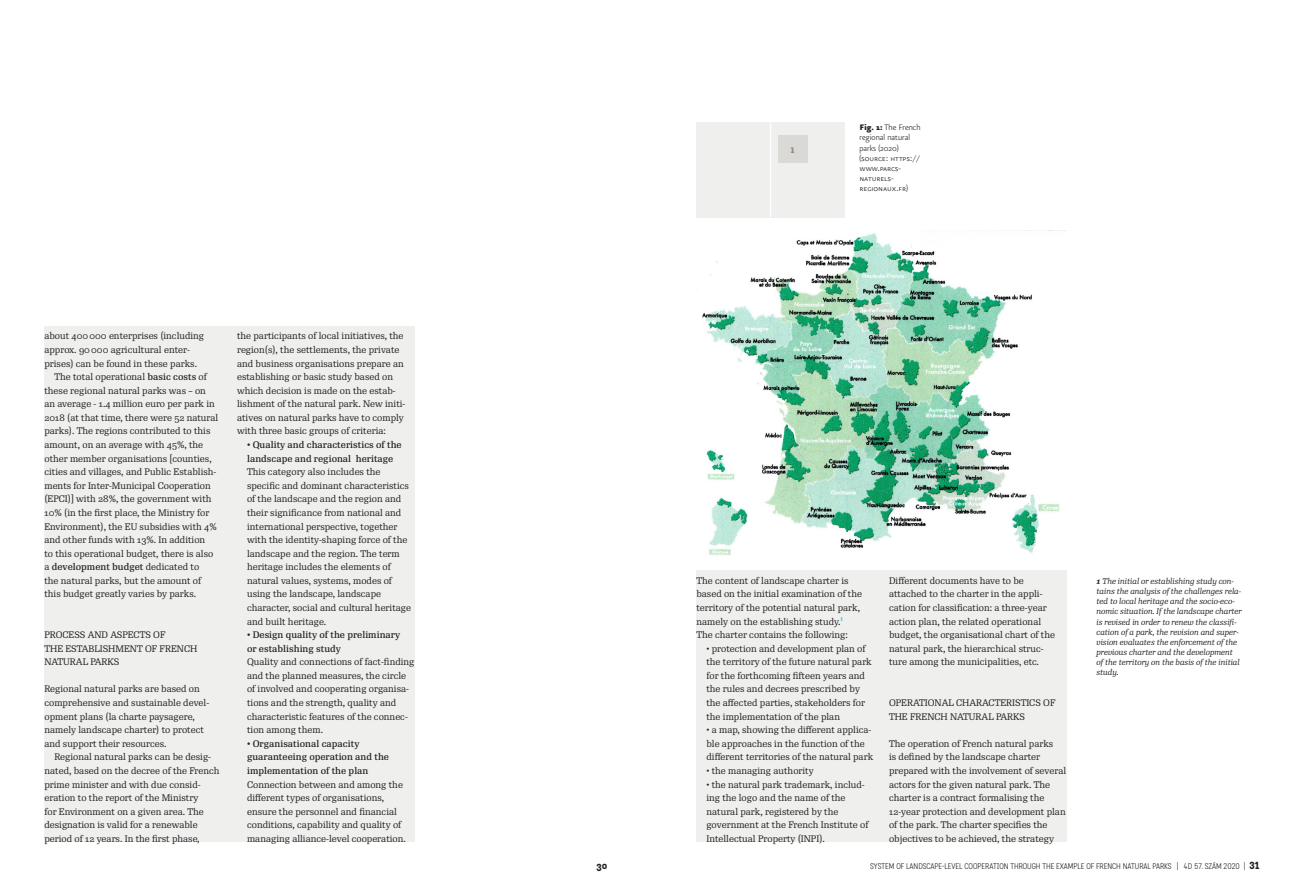
<style>
.page{position:relative;width:1304px;height:896px;background:#fff}
.page>*{position:absolute;margin:0;border:0;box-sizing:border-box;transform-origin:0 0}
.t1{font:500 10px "Katarine Std";color:#231f20}
.Copyright{font:300 9.6px/10.2px "Eureka Sans Pro";letter-spacing:-.01em;color:#231f20}
.Icon_Nums{font:900 9.6px "Eureka Sans Pro";color:#8c8881}
.List_EN{font:9.2px/13.6px "Re Public Std";color:#231f20}
.First_Par_EN{font:9.2px/13.6px "Re Public Std";color:#231f20}
.List_EN-2{font:500 9.2px/13.6px "Re Public Std";color:#231f20}
.In_Text_TITLE{font:9.2px/13.6px "Re Public Std";color:#231f20}
.Notes{font:italic 8px/10.2px "Re Public Std";color:#231f20}
.t2{font:300 8px "Katarine Std";color:#231f20}
.s1{font-weight:500}
.s2{font-weight:900}
.s3{color:#00aeef}
.s4{font-weight:500;font-size:10px}
</style>
<div class="page">
<div style="left:696px;top:570px;width:371px;height:272px;background:#efefed"></div>
<div style="left:44px;top:326px;width:371px;height:516px;background:#efefed"></div>
<img style="left:702px;top:233px;width:357px;height:322px">
<div style="left:696px;top:122px;width:149px;height:95px;background:#efefed"></div>
<hr style="left:770px;top:122px;width:1px;height:95px;background:#fff">
<div style="left:778px;top:136px;width:30px;height:27px;background:#dbd9d6"></div>
<p class="First_Par_EN" style="left:44px;top:329px;width:161px">about 400000 enterprises (including approx. 90000 agricultural enter&shy;prises) can be found in these parks.</p>
<p class="List_EN" style="left:44px;top:370px;width:175px;text-indent:10px">The total operational <span class="s1">basic costs</span> of these regional natural parks was – on an average - 1.4 million euro per park in 2018 (at that time, there were 52 natural parks). The regions contributed to this amount, on an average with 45%, the other member organisations [counties, cities and villages, and Public Establish&shy;ments for Inter-Municipal Cooperation (EPCI)] with 28%, the government with 10% (in the first place, the Ministry for Environment), the EU subsidies with 4% and other funds with 13%. In addition<br>to this operational budget, there is also a <span class="s1">development budget</span> dedicated to<br>the natural parks, but the amount of this budget greatly varies by parks.</p>
<p class="In_Text_TITLE" style="left:44px;top:628px;width:154px">PROCESS AND ASPECTS OF<br>THE ESTABLISHMENT OF FRENCH<br>NATURAL PARKS</p>
<p class="First_Par_EN" style="left:44px;top:682px;width:166px">Regional natural parks are based on comprehensive and sustainable devel&shy;opment plans (la charte paysagere, namely landscape charter) to protect and support their resources.</p>
<p class="List_EN" style="left:44px;top:750px;width:177px;text-indent:10px">Regional natural parks can be desig&shy;nated, based on the decree of the French prime minister and with due consid&shy;eration to the report of the Ministry<br>for Environment on a given area. The designation is valid for a renewable period of 12 years. In the first phase,</p>
<p class="List_EN" style="left:237px;top:329px;width:170px">the participants of local initiatives, the region(s), the settlements, the private and business organisations prepare an establishing or basic study based on which decision is made on the estab&shy;lishment of the natural park. New initi&shy;atives on natural parks have to comply with three basic groups of criteria:</p>
<p class="List_EN-2" style="left:247px;top:438px;width:156px">• Quality and characteristics of the landscape and regional heritage</p>
<p class="List_EN" style="left:247px;top:465px;width:166px">This category also includes the specific and dominant characteristics of the landscape and the region and their significance from national and international perspective, together with the identity-shaping force of the landscape and the region. The term heritage includes the elements of natural values, systems, modes of using the landscape, landscape character, social and cultural heritage and built heritage.</p>
<p class="List_EN-2" style="left:247px;top:628px;width:155px">• Design quality of the preliminary or establishing study</p>
<p class="List_EN" style="left:247px;top:655px;width:169px">Quality and connections of fact-finding and the planned measures, the circle of involved and cooperating organisa&shy;tions and the strength, quality and characteristic features of the connec&shy;tion among them.</p>
<p class="List_EN-2" style="left:247px;top:737px;width:143px">• Organisational capacity guaranteeing operation and the implementation of the plan</p>
<p class="List_EN" style="left:247px;top:777px;width:160px">Connection between and among the different types of organisations, ensure the personnel and financial conditions, capability and quality of managing alliance-level cooperation.</p>
<p class="Icon_Nums" style="left:791px;top:145px;width:5px">1</p>
<p class="Copyright" style="left:859px;top:123px;width:63px"><span class="s2">Fig. 1:</span> The French regional natural parks (2020)</p>
<p class="Copyright" style="left:859px;top:153px;width:62px">(source: https:// www.parcs&shy;naturels&shy;regionaux.fr)</p>
<p class="First_Par_EN" style="left:696px;top:574px;width:167px">The content of landscape charter is based on the initial examination of the territory of the potential natural park, namely on the establishing study.<span class="s3">1<br></span>The charter contains the following:</p>
<p class="List_EN" style="left:706px;top:642px;width:167px">• protection and development plan of the territory of the future natural park for the forthcoming fifteen years and the rules and decrees prescribed by the affected parties, stakeholders for the implementation of the plan</p>
<p class="List_EN" style="left:706px;top:723px;width:168px">• a map, showing the different applica&shy;ble approaches in the function of the different territories of the natural park</p>
<p class="List_EN" style="left:706px;top:764px;width:109px">• the managing authority</p>
<p class="List_EN" style="left:706px;top:777px;width:163px">• the natural park trademark, includ&shy;ing the logo and the name of the natural park, registered by the government at the French Institute of Intellectual Property (INPI).</p>
<p class="First_Par_EN" style="left:889px;top:574px;width:168px">Different documents have to be attached to the charter in the appli&shy;cation for classification: a three-year action plan, the related operational budget, the organisational chart of the natural park, the hierarchical struc&shy;ture among the municipalities, etc.</p>
<p class="In_Text_TITLE" style="left:889px;top:696px;width:168px">OPERATIONAL CHARACTERISTICS OF<br>THE FRENCH NATURAL PARKS</p>
<p class="First_Par_EN" style="left:889px;top:737px;width:179px">The operation of French natural parks<br>is defined by the landscape charter prepared with the involvement of several actors for the given natural park. The charter is a contract formalising the 12-year protection and development plan of the park. The charter specifies the objectives to be achieved, the strategy</p>
<p class="Notes" style="left:1096px;top:576px;width:147px"><span class="s1">1</span> The initial or establishing study con&shy;tains the analysis of the challenges rela&shy;ted to local heritage and the socio-eco&shy;nomic situation. If the landscape charter is revised in order to renew the classifi&shy;cation of a park, the revision and super&shy;vision evaluates the enforcement of the previous charter and the development<br>of the territory on the basis of the initial study.</p>
<p class="t1" style="left:596px;top:858px;width:13px">30</p>
<p class="t2" style="left:870px;top:861px;width:391px">SYSTEM OF LANDSCAPE-LEVEL COOPERATION THROUGH THE EXAMPLE OF FRENCH NATURAL PARKS | 4D 57. SZÁM 2020 | <span class="s4">31</span></p>
</div>
